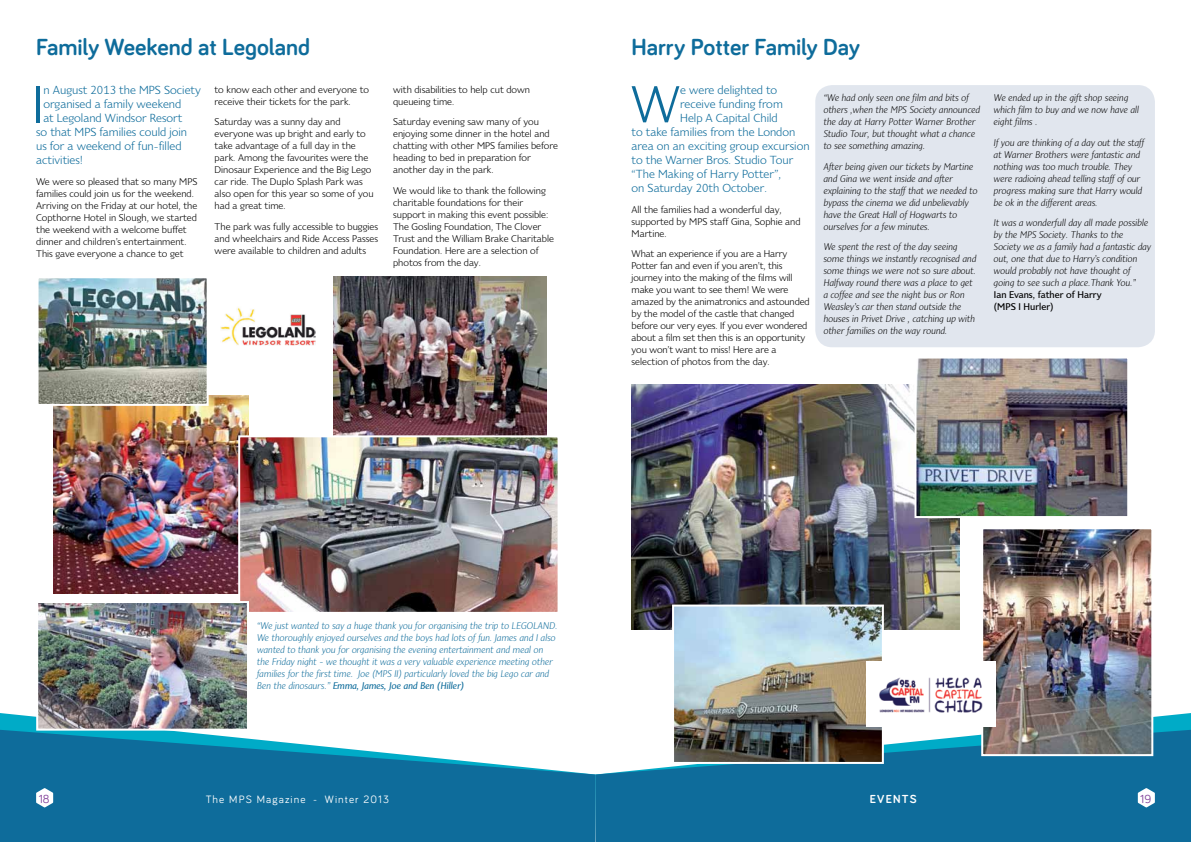
<style>
.page{position:relative;width:1191px;height:842px;background:#fff}
.page>*{position:absolute;margin:0;border:0;box-sizing:border-box;transform-origin:0 0}
.t1{font:53.2px "Sky Sans";color:#0e6c9b}
.t2{font:700 24px "Bariol";color:#0e6c9b}
.t3{font:12px "Sky Sans";color:#0e6c9b}
.t4{font:700 12px "Bariol";letter-spacing:.1em;color:#fff}
.t5{font:12px "Bariol";color:#7f3f98}
.t6{font:11px "Bariol";letter-spacing:.1em;color:#fff}
.t7{font:10px/12px "Sky Sans";color:#000}
.t8{font:italic 10px/12px "Sky Sans";color:#000}
.t9{font:italic 10px/12px "Sky Sans";color:#0e6c9b}
.t10{font:500 10px/12px "Sky Sans";color:#000}
.s1{font-weight:500}
</style>
<div class="page">
<div style="left:815px;top:85px;width:340px;height:262px;background:#e1e6ee;border-radius:17px"></div>
<svg style="left:0;top:713px;width:36px;height:17px"></svg>
<svg style="left:0;top:730px;width:595px;height:112px;background:#2f84ab"></svg>
<svg style="left:36px;top:788px;width:17px;height:19px"></svg>
<svg style="left:1153px;top:713px;width:38px;height:17px"></svg>
<svg style="left:595px;top:730px;width:596px;height:112px;background:#1f78a3"></svg>
<svg style="left:1137px;top:788px;width:17px;height:19px"></svg>
<img style="left:631px;top:384px;width:328px;height:246px">
<img style="left:675px;top:607px;width:206px;height:154px">
<div style="left:672px;top:604px;width:212px;height:160px;border:2px solid #fff"></div>
<img style="left:984px;top:530px;width:166px;height:223px">
<div style="left:981px;top:527px;width:172px;height:229px;border:2px solid #fff"></div>
<img style="left:917px;top:360px;width:209px;height:155px">
<div style="left:914px;top:357px;width:215px;height:161px;border:2px solid #fff"></div>
<img style="left:334px;top:276px;width:212px;height:159px">
<img style="left:53px;top:396px;width:196px;height:198px">
<img style="left:241px;top:438px;width:315px;height:173px">
<div style="left:238px;top:435px;width:321px;height:179px;border:2px solid #fff"></div>
<img style="left:39px;top:604px;width:207px;height:124px">
<div style="left:36px;top:601px;width:213px;height:130px;border:2px solid #fff"></div>
<img style="left:40px;top:279px;width:166px;height:124px">
<div style="left:37px;top:276px;width:172px;height:130px;border:2px solid #fff"></div>
<img style="left:220px;top:307px;width:95px;height:39px">
<img style="left:866px;top:661px;width:129px;height:65px">
<h2 class="t2" style="left:36px;top:30px;width:275px">Family Weekend at Legoland</h2>
<h2 class="t2" style="left:631px;top:30px;width:230px">Harry Potter Family Day</h2>
<h1 class="t1" style="left:32px;top:75px;width:13px">I</h1>
<p class="t3" style="left:44px;top:84px;width:159px">n August 2013 the MPS Society</p>
<p class="t3" style="left:44px;top:98px;width:139px">organised a family weekend</p>
<p class="t3" style="left:44px;top:112px;width:140px">at Legoland Windsor Resort</p>
<p class="t3" style="left:36px;top:126px;width:152px">so that MPS families could join</p>
<p class="t3" style="left:36px;top:140px;width:147px">us for a weekend of fun-filled</p>
<p class="t3" style="left:36px;top:154px;width:49px">activities!</p>
<p class="t7" style="left:36px;top:175px;width:163px">We were so pleased that so many MPS families could join us for the weekend.<br>Arriving on the Friday at our hotel, the Copthorne Hotel in Slough, we started the weekend with a welcome buffet dinner and children’s entertainment.<br>This gave everyone a chance to get</p>
<p class="t7" style="left:215px;top:83px;width:156px">to know each other and everyone to receive their tickets for the park.</p>
<p class="t7" style="left:215px;top:116px;width:160px">Saturday was a sunny day and everyone was up bright and early to take advantage of a full day in the park. Among the favourites were the<br>Dinosaur Experience and the Big Lego car ride. The Duplo Splash Park was also open for this year so some of you had a great time.</p>
<p class="t7" style="left:215px;top:220px;width:165px;text-align:justify">The park was fully accessible to buggies and wheelchairs and Ride Access Passes were available to children and adults</p>
<p class="t7" style="left:393px;top:83px;width:138px">with disabilities to help cut down queueing time.</p>
<p class="t7" style="left:393px;top:116px;width:166px">Saturday evening saw many of you enjoying some dinner in the hotel and chatting with other MPS families before heading to bed in preparation for another day in the park.</p>
<p class="t7" style="left:393px;top:184px;width:162px">We would like to thank the following charitable foundations for their support in making this event possible:<br>The Gosling Foundation, The Clover Trust and the William Brake Charitable Foundation. Here are a selection of photos from the day.</p>
<h1 class="t1" style="left:631px;top:75px;width:51px">W</h1>
<p class="t3" style="left:680px;top:84px;width:99px">e were delighted to</p>
<p class="t3" style="left:680px;top:98px;width:104px">receive funding from</p>
<p class="t3" style="left:680px;top:112px;width:99px">Help A Capital Child</p>
<p class="t3" style="left:631px;top:126px;width:165px">to take families from the London</p>
<p class="t3" style="left:631px;top:140px;width:179px">area on an exciting group excursion</p>
<p class="t3" style="left:631px;top:154px;width:163px">to the Warner Bros. Studio Tour</p>
<p class="t3" style="left:631px;top:168px;width:151px">“The Making of Harry Potter”,</p>
<p class="t3" style="left:631px;top:182px;width:137px">on Saturday 20th October.</p>
<p class="t7" style="left:631px;top:203px;width:170px">All the families had a wonderful day, supported by MPS staff Gina, Sophie and<br>Martine.</p>
<p class="t7" style="left:631px;top:248px;width:180px">What an experience if you are a Harry Potter fan and even if you aren’t, this journey into the making of the films will make you want to see them! We were amazed by the animatronics and astounded by the model of the castle that changed before our very eyes. If you ever wondered about a film set then this is an opportunity you won’t want to miss! Here are a selection of photos from the day.</p>
<p class="t8" style="left:823px;top:92px;width:158px">“We had only seen one film and bits of others ,when the MPS Society announced the day at Harry Potter Warner Brother Studio Tour, but thought what a chance to see something amazing.</p>
<p class="t8" style="left:823px;top:160px;width:155px">After being given our tickets by Martine and Gina we went inside and after explaining to the staff that we needed to bypass the cinema we did unbelievably have the Great Hall of Hogwarts to ourselves for a few minutes.</p>
<p class="t8" style="left:823px;top:241px;width:154px">We spent the rest of the day seeing some things we instantly recognised and some things we were not so sure about.<br>Halfway round there was a place to get a coffee and see the night bus or Ron Weasley’s car then stand outside the houses in Privet Drive , catching up with other families on the way round.</p>
<p class="t8" style="left:994px;top:92px;width:147px">We ended up in the gift shop seeing which film to buy and we now have all eight films .</p>
<p class="t8" style="left:994px;top:136px;width:152px">If you are thinking of a day out the staff at Warner Brothers were fantastic and nothing was too much trouble. They were radioing ahead telling staff of our progress making sure that Harry would be ok in the different areas.</p>
<p class="t8" style="left:994px;top:217px;width:159px">It was a wonderfull day all made possible by the MPS Society. Thanks to the Society we as a family had a fantastic day out, one that due to Harry’s condition would probably not have thought of going to see such a place.Thank You.”</p>
<p class="t10" style="left:994px;top:289px;width:109px">Ian Evans, father of Harry (MPS I Hurler)</p>
<p class="t9" style="left:257px;top:620px;width:302px">“We just wanted to say a huge thank you for organising the trip to LEGOLAND.<br>We thoroughly enjoyed ourselves and the boys had lots of fun. James and I also wanted to thank you for organising the evening entertainment and meal on the Friday night - we thought it was a very valuable experience meeting other families for the first time. Joe (MPS II) particularly loved the big Lego car and Ben the dinosaurs.” <span class="s1">Emma, James, Joe and Ben (Hiller)</span></p>
<p class="t5" style="left:39px;top:790px;width:12px">18</p>
<p class="t6" style="left:206px;top:791px;width:185px">The MPS Magazine - Winter 2013</p>
<p class="t4" style="left:869px;top:790px;width:48px">EVENTS</p>
<p class="t5" style="left:1140px;top:790px;width:13px">19</p>
</div>
